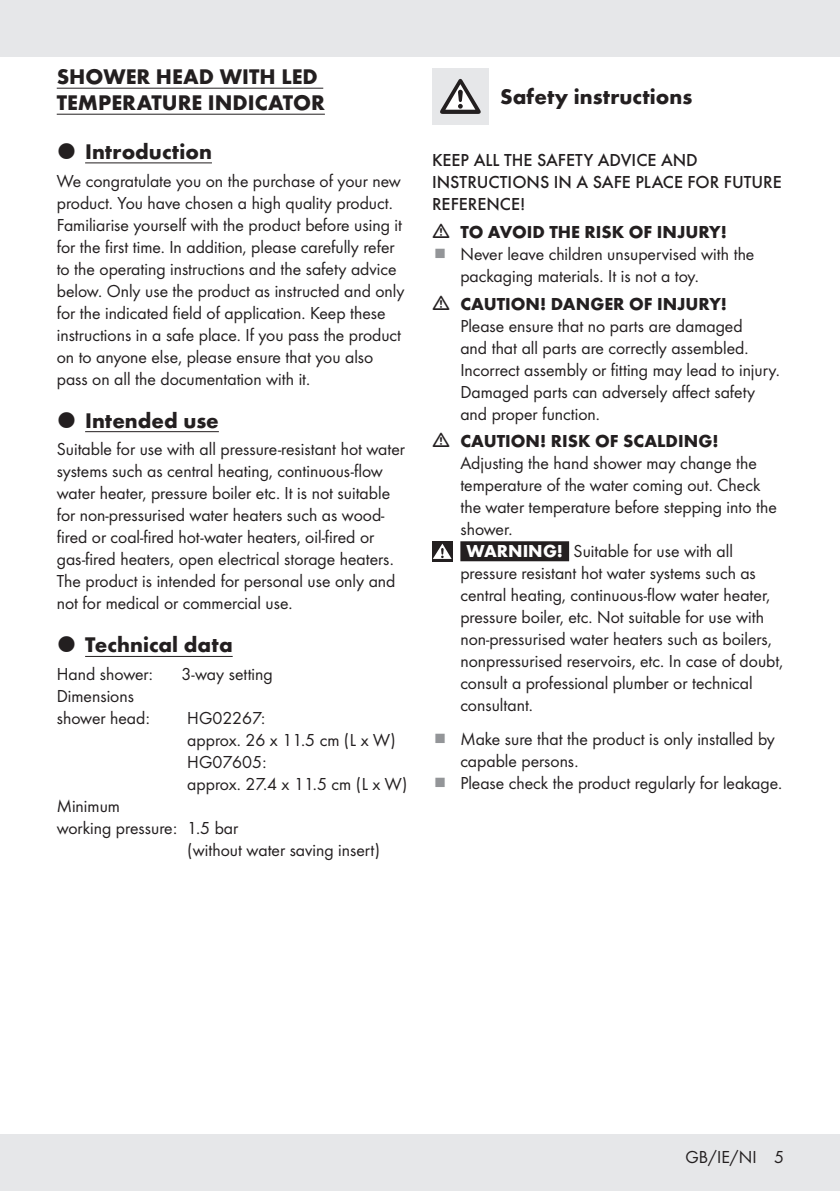
<style>
.page{position:relative;width:840px;height:1191px;background:#fff}
.page>*{position:absolute;margin:0;border:0;box-sizing:border-box;transform-origin:0 0}
.Product_Name{font:700 22px/26px "Futura";color:#231f20}
.Headline-01{font:700 22px "Futura";color:#231f20}
.Body{font:18px/22px "Futura Boo";color:#231f20}
.Indent{font:18px/22px "Futura Boo";color:#231f20}
.Body-2{font:500 18px/22px "Futura";color:#231f20}
.t1{font:700 18px "Futura";color:#231f20}
.s1{font-family:"Futura";font-weight:700}
.s2{font-family:"Futura";font-weight:700;color:#fff}
</style>
<div class="page">
<div style="left:0;top:1134px;width:839px;height:57px;background:#e6e7e9"></div>
<div style="left:0;top:0;width:839px;height:57px;background:#e6e7e9"></div>
<hr style="left:57px;top:88px;width:266px;height:1px;background:#231f20">
<hr style="left:57px;top:114px;width:268px;height:1px;background:#231f20">
<hr style="left:85px;top:162px;width:127px;height:1px;background:#231f20">
<hr style="left:85px;top:431px;width:134px;height:1px;background:#231f20">
<hr style="left:85px;top:656px;width:147px;height:1px;background:#231f20">
<div style="left:460px;top:541px;width:108px;height:20px;background:#231f20"></div>
<div style="left:432px;top:68px;width:56px;height:57px;background:#e6e7e9"></div>
<svg style="left:440px;top:79px;width:40px;height:35px"></svg>
<div style="left:432px;top:541px;width:20px;height:20px;background:#231f20"></div>
<svg style="left:433px;top:543px;width:18px;height:16px"></svg>
<p class="Product_Name" style="left:57px;top:62px;width:269px">SHOWER HEAD WITH LED<br>TEMPERATURE INDICATOR</p>
<p class="Product_Name" style="left:85px;top:137px;width:128px">Introduction</p>
<p class="Body" style="left:57px;top:169px;width:349px">We congratulate you on the purchase of your new product. You have chosen a high quality product.<br>Familiarise yourself with the product before using it for the first time. In addition, please carefully refer to the operating instructions and the safety advice below. Only use the product as instructed and only for the indicated field of application. Keep these instructions in a safe place. If you pass the product on to anyone else, please ensure that you also pass on all the documentation with it.</p>
<p class="Product_Name" style="left:85px;top:405px;width:135px">Intended use</p>
<p class="Body" style="left:57px;top:437px;width:349px">Suitable for use with all pressure-resistant hot water systems such as central heating, continuous-flow water heater, pressure boiler etc. It is not suitable for non-pressurised water heaters such as wood&shy;fired or coal-fired hot-water heaters, oil-fired or gas-fired heaters, open electrical storage heaters.<br>The product is intended for personal use only and not for medical or commercial use.</p>
<p class="Product_Name" style="left:85px;top:630px;width:149px">Technical data</p>
<p class="Body" style="left:57px;top:662px;width:98px">Hand shower:</p>
<p class="Body" style="left:181px;top:662px;width:93px">3-way setting</p>
<p class="Body" style="left:57px;top:684px;width:95px">Dimensions shower head:</p>
<p class="Body" style="left:187px;top:706px;width:210px">HG02267:<br>approx. 26 x 11.5 cm (L x W)</p>
<p class="Body" style="left:187px;top:750px;width:222px">HG07605:<br>approx. 27.4 x 11.5 cm (L x W)</p>
<p class="Body" style="left:57px;top:794px;width:65px">Minimum</p>
<p class="Body" style="left:57px;top:816px;width:183px">working pressure: 1.5 bar</p>
<p class="Body" style="left:187px;top:838px;width:194px">(without water saving insert)</p>
<p class="Headline-01" style="left:500px;top:81px;width:194px">Safety instructions</p>
<p class="Body-2" style="left:432px;top:148px;width:351px">KEEP ALL THE SAFETY ADVICE AND<br>INSTRUCTIONS IN A SAFE PLACE FOR FUTURE<br>REFERENCE!</p>
<p class="t1" style="left:460px;top:218px;width:268px">TO AVOID THE RISK OF INJURY!</p>
<p class="Body" style="left:460px;top:242px;width:295px">Never leave children unsupervised with the packaging materials. It is not a toy.</p>
<p class="Body" style="left:460px;top:291px;width:321px"><span class="s1">CAUTION! DANGER OF INJURY!<br></span>Please ensure that no parts are damaged<br>and that all parts are correctly assembled.<br>Incorrect assembly or fitting may lead to injury.<br>Damaged parts can adversely affect safety and proper function.</p>
<p class="Body" style="left:460px;top:429px;width:318px"><span class="s1">CAUTION! RISK OF SCALDING!<br></span>Adjusting the hand shower may change the temperature of the water coming out. Check the water temperature before stepping into the shower.</p>
<p class="Indent" style="left:460px;top:539px;width:324px;text-indent:6px"><span class="s2">WARNING!</span> Suitable for use with all pressure resistant hot water systems such as central heating, continuous-flow water heater, pressure boiler, etc. Not suitable for use with non-pressurised water heaters such as boilers, nonpressurised reservoirs, etc. In case of doubt, consult a professional plumber or technical consultant.</p>
<p class="Body" style="left:460px;top:726px;width:316px">Make sure that the product is only installed by capable persons.</p>
<p class="Body" style="left:460px;top:770px;width:323px">Please check the product regularly for leakage.</p>
<p class="Body" style="left:685px;top:1145px;width:100px">GB/IE/NI 5</p>
</div>
